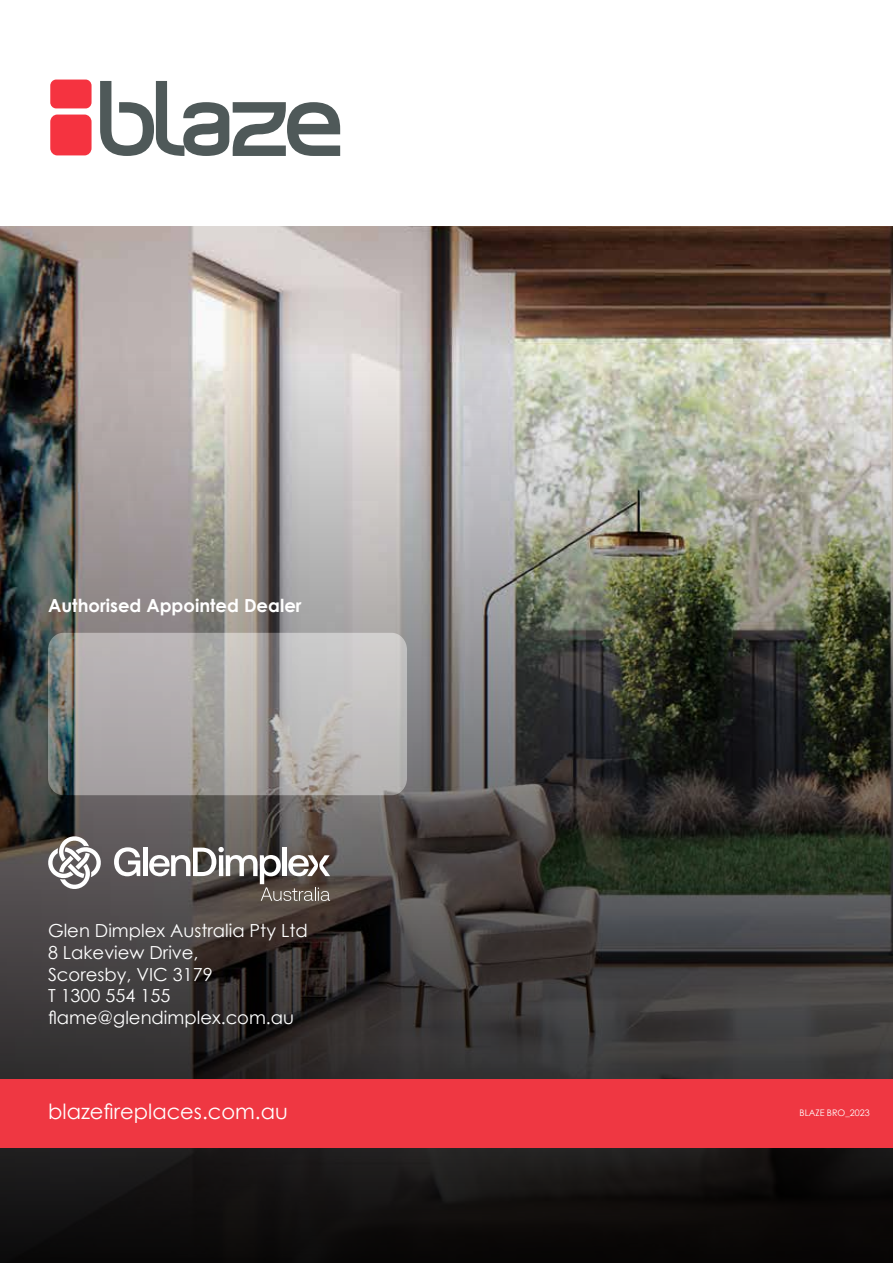
<style>
.page{position:relative;width:893px;height:1263px;background:#fff}
.page>*{position:absolute;margin:0;border:0;box-sizing:border-box;transform-origin:0 0}
.t1{font:21px "Century Gothic";color:#fff}
.t2{font:18px/21.6px "Century Gothic";color:#fff}
.t3{font:700 18px "Century Gothic";color:#fff}
.t4{font:9px "Century Gothic";color:#fff}
</style>
<div class="page">
<img style="left:0;top:226px;width:893px;height:1037px">
<svg style="left:47px;top:632px;width:361px;height:164px"></svg>
<div style="left:50px;top:115px;width:42px;height:40px;background:#f53340;border-radius:7px"></div>
<div style="left:50px;top:80px;width:42px;height:28px;background:#f53340;border-radius:6px"></div>
<svg style="left:100px;top:81px;width:240px;height:75px"></svg>
<div style="left:0;top:1079px;width:893px;height:69px;background:#ef3742"></div>
<svg style="left:114px;top:847px;width:26px;height:29px"></svg>
<div style="left:143px;top:848px;width:5px;height:28px;background:#fff"></div>
<svg style="left:48px;top:836px;width:54px;height:54px"></svg>
<svg style="left:149px;top:847px;width:181px;height:54px"></svg>
<p class="t3" style="left:48px;top:592px;width:255px">Authorised Appointed Dealer</p>
<p class="t2" style="left:48px;top:920px;width:261px">Glen Dimplex Australia Pty Ltd<br>8 Lakeview Drive,<br>Scoresby, VIC 3179<br>T 1300 554 155 flame@glendimplex.com.au</p>
<p class="t1" style="left:48px;top:1097px;width:241px">blazefireplaces.com.au</p>
<p class="t4" style="left:800px;top:1106px;width:72px">BLAZE BRO_2023</p>
</div>
